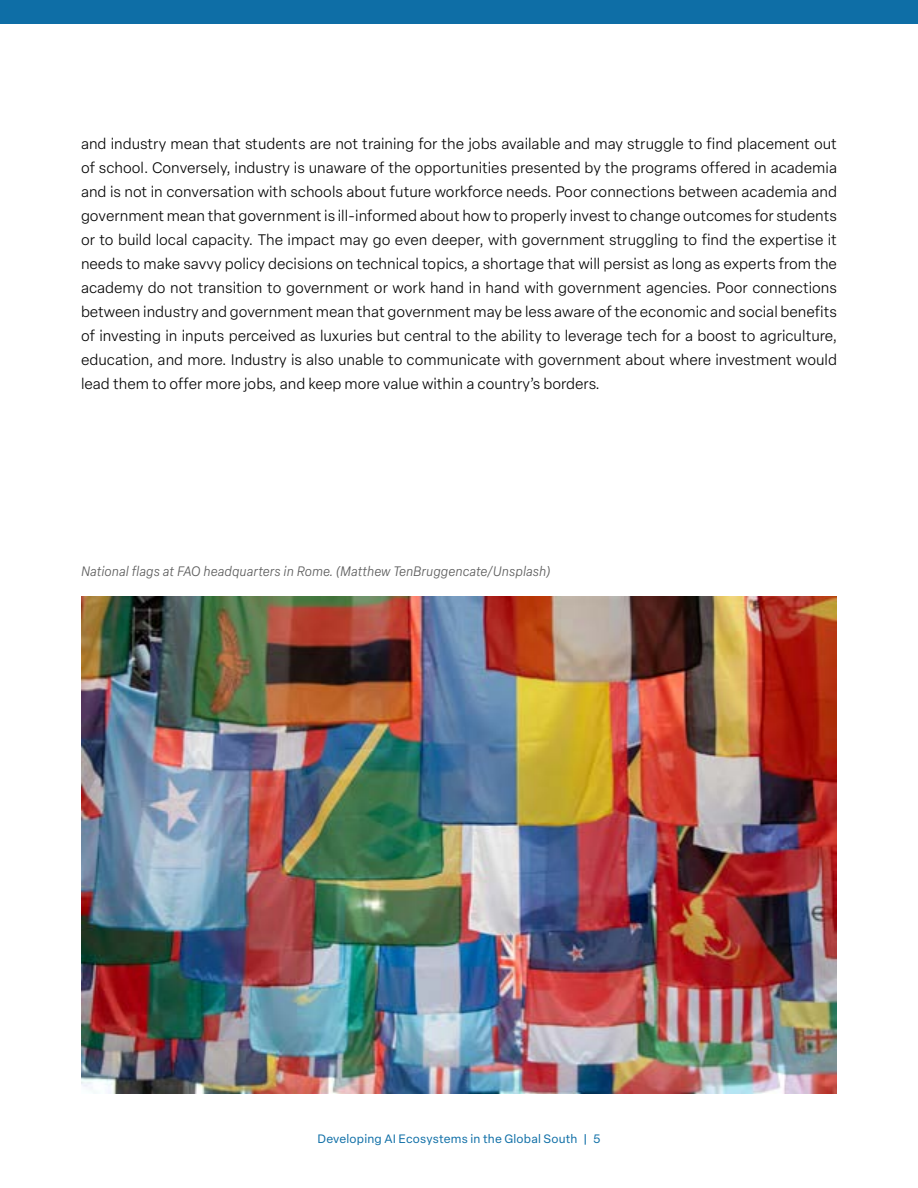
<style>
.page{position:relative;width:918px;height:1188px;background:#fff}
.page>*{position:absolute;margin:0;border:0;box-sizing:border-box;transform-origin:0 0}
.t1{font:300 15px/24px "Elza Text";color:#000;text-align:justify}
.t2{font:italic 300 13.5px "Elza Text";color:#5c5c5c}
.t3{font:12px "Elza Text";letter-spacing:.015em;color:#0e6ea6}
</style>
<div class="page">
<div style="left:0;top:0;width:918px;height:24px;background:#0e6ea6"></div>
<img style="left:81px;top:597px;width:756px;height:496px">
<p class="t1" style="left:81px;top:131px;width:758px">and industry mean that students are not training for the jobs available and may struggle to find placement out of school. Conversely, industry is unaware of the opportunities presented by the programs offered in academia and is not in conversation with schools about future workforce needs. Poor connections between academia and government mean that government is ill-informed about how to properly invest to change outcomes for students or to build local capacity. The impact may go even deeper, with government struggling to find the expertise it needs to make savvy policy decisions on technical topics, a shortage that will persist as long as experts from the academy do not transition to government or work hand in hand with government agencies. Poor connections between industry and government mean that government may be less aware of the economic and social benefits of investing in inputs perceived as luxuries but central to the ability to leverage tech for a boost to agriculture, education, and more. Industry is also unable to communicate with government about where investment would lead them to offer more jobs, and keep more value within a country’s borders.</p>
<p class="t2" style="left:81px;top:561px;width:471px">National flags at FAO headquarters in Rome. (Matthew TenBruggencate/Unsplash)</p>
<p class="t3" style="left:318px;top:1129px;width:284px">Developing AI Ecosystems in the Global South | 5</p>
</div>
